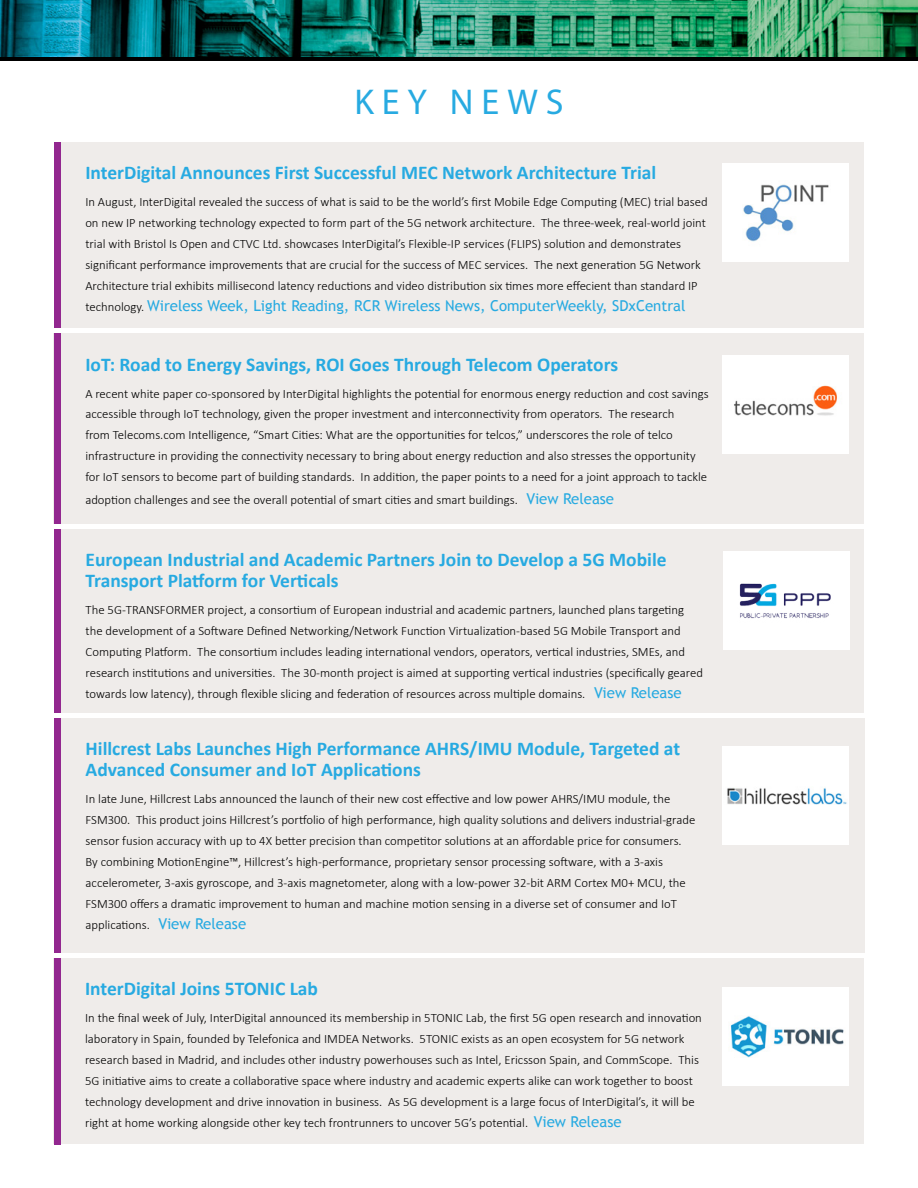
<style>
.page{position:relative;width:918px;height:1188px;background:#fff}
.page>*{position:absolute;margin:0;border:0;box-sizing:border-box;transform-origin:0 0}
.t1{font:36px "Myriad Pro";letter-spacing:.22em;color:#27aae1}
.t2{font:700 19.5px/21px "Calibri";color:#27aae1}
.t3{font:15px "Trebuchet MS";color:#27aae1}
.t4{font:300 12.75px/21px "Calibri";color:#000}
.s1{font-family:"Calibri";font-weight:300;font-size:12.75px;color:#000}
.s2{font-family:"Trebuchet MS";font-weight:400;font-size:15px;color:#27aae1}
</style>
<div class="page">
<div style="left:0;top:24px;width:918px;height:37px;background:#000"></div>
<img style="left:0;top:0;width:918px;height:57px">
<div style="left:54px;top:958px;width:810px;height:186px;background:#efecea"></div>
<div style="left:54px;top:142px;width:810px;height:186px;background:#efecea"></div>
<div style="left:54px;top:718px;width:810px;height:235px;background:#efecea"></div>
<div style="left:54px;top:333px;width:810px;height:191px;background:#efecea"></div>
<div style="left:54px;top:529px;width:810px;height:184px;background:#efecea"></div>
<div style="left:54px;top:142px;width:7px;height:186px;background:#92278f"></div>
<div style="left:54px;top:333px;width:7px;height:191px;background:#92278f"></div>
<div style="left:54px;top:718px;width:7px;height:235px;background:#92278f"></div>
<div style="left:54px;top:529px;width:6px;height:184px;background:#92278f"></div>
<div style="left:54px;top:958px;width:7px;height:186px;background:#92278f"></div>
<div style="left:723px;top:163px;width:126px;height:98px;background:#fff"></div>
<div style="left:723px;top:356px;width:126px;height:98px;background:#fff"></div>
<div style="left:724px;top:552px;width:126px;height:98px;background:#fff"></div>
<div style="left:723px;top:747px;width:126px;height:98px;background:#fff"></div>
<div style="left:723px;top:987px;width:126px;height:98px;background:#fff"></div>
<img style="left:734px;top:385px;width:103px;height:31px">
<img style="left:739px;top:583px;width:92px;height:36px">
<img style="left:727px;top:787px;width:120px;height:18px">
<img style="left:730px;top:1016px;width:114px;height:42px">
<img style="left:743px;top:184px;width:86px;height:58px">
<h1 class="t1" style="left:354px;top:79px;width:211px">KEY NEWS</h1>
<h2 class="t2" style="left:85px;top:162px;width:572px">InterDigital Announces First Successful MEC Network Architecture Trial</h2>
<p class="t4" style="left:85px;top:191px;width:624px">In August, InterDigital revealed the success of what is said to be the world’s first Mobile Edge Computing (MEC) trial based on new IP networking technology expected to form part of the 5G network architecture. The three-week, real-world joint trial with Bristol Is Open and CTVC Ltd. showcases InterDigital’s Flexible-IP services (FLIPS) solution and demonstrates significant performance improvements that are crucial for the success of MEC services. The next generation 5G Network Architecture trial exhibits millisecond latency reductions and video distribution six times more effecient than standard IP</p>
<p class="t3" style="left:85px;top:297px;width:602px"><span class="s1">technology.</span> Wireless Week, Light Reading, RCR Wireless News, ComputerWeekly, SDxCentral</p>
<h2 class="t2" style="left:85px;top:354px;width:534px">IoT: Road to Energy Savings, ROI Goes Through Telecom Operators</h2>
<p class="t4" style="left:85px;top:382px;width:625px">A recent white paper co-sponsored by InterDigital highlights the potential for enormous energy reduction and cost savings accessible through IoT technology, given the proper investment and interconnectivity from operators. The research<br>from Telecoms.com Intelligence, “Smart Cities: What are the opportunities for telcos,” underscores the role of telco infrastructure in providing the connectivity necessary to bring about energy reduction and also stresses the opportunity for IoT sensors to become part of building standards. In addition, the paper points to a need for a joint approach to tackle</p>
<p class="t4" style="left:85px;top:489px;width:530px">adoption challenges and see the overall potential of smart cities and smart buildings. <span class="s2">View Release</span></p>
<h2 class="t2" style="left:86px;top:549px;width:583px">European Industrial and Academic Partners Join to Develop a 5G Mobile<br>Transport Platform for Verticals</h2>
<p class="t4" style="left:86px;top:599px;width:619px">The 5G-TRANSFORMER project, a consortium of European industrial and academic partners, launched plans targeting the development of a Software Defined Networking/Network Function Virtualization-based 5G Mobile Transport and Computing Platform. The consortium includes leading international vendors, operators, vertical industries, SMEs, and research institutions and universities. The 30-month project is aimed at supporting vertical industries (specifically geared towards low latency), through flexible slicing and federation of resources across multiple domains. <span class="s2">View Release</span></p>
<h2 class="t2" style="left:86px;top:738px;width:596px">Hillcrest Labs Launches High Performance AHRS/IMU Module, Targeted at<br>Advanced Consumer and IoT Applications</h2>
<p class="t4" style="left:86px;top:788px;width:611px">In late June, Hillcrest Labs announced the launch of their new cost effective and low power AHRS/IMU module, the FSM300. This product joins Hillcrest’s portfolio of high performance, high quality solutions and delivers industrial-grade sensor fusion accuracy with up to 4X better precision than competitor solutions at an affordable price for consumers.<br>By combining MotionEngine™, Hillcrest’s high-performance, proprietary sensor processing software, with a 3-axis accelerometer, 3-axis gyroscope, and 3-axis magnetometer, along with a low-power 32-bit ARM Cortex M0+ MCU, the FSM300 offers a dramatic improvement to human and machine motion sensing in a diverse set of consumer and IoT applications. <span class="s2">View Release</span></p>
<h2 class="t2" style="left:85px;top:978px;width:234px">InterDigital Joins 5TONIC Lab</h2>
<p class="t4" style="left:85px;top:1007px;width:618px">In the final week of July, InterDigital announced its membership in 5TONIC Lab, the first 5G open research and innovation laboratory in Spain, founded by Telefonica and IMDEA Networks. 5TONIC exists as an open ecosystem for 5G network research based in Madrid, and includes other industry powerhouses such as Intel, Ericsson Spain, and CommScope. This 5G initiative aims to create a collaborative space where industry and academic experts alike can work together to boost technology development and drive innovation in business. As 5G development is a large focus of InterDigital’s, it will be right at home working alongside other key tech frontrunners to uncover 5G’s potential. <span class="s2">View Release</span></p>
</div>
